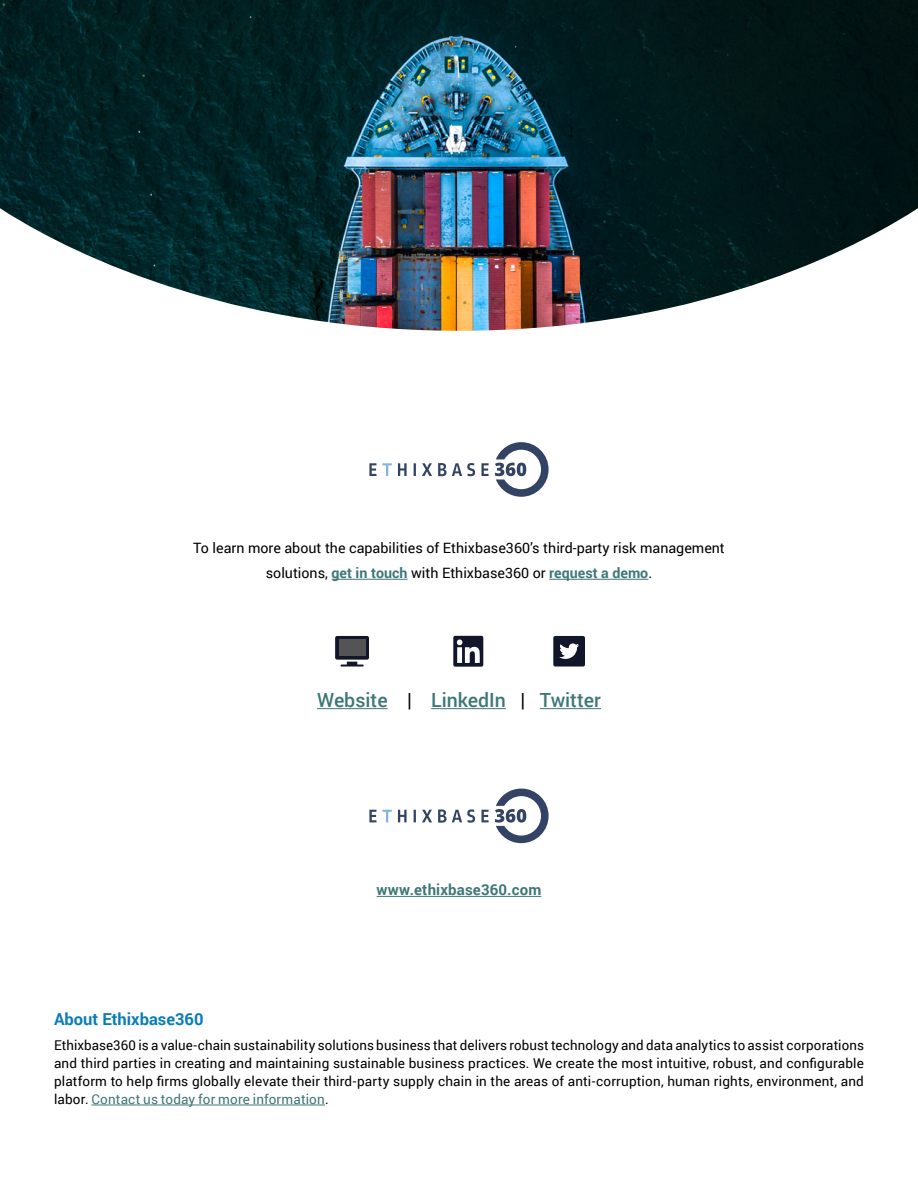
<style>
.page{position:relative;width:918px;height:1188px;background:#fff}
.page>*{position:absolute;margin:0;border:0;box-sizing:border-box;transform-origin:0 0}
.t1{font:500 19.5px "Roboto";color:#3e7778}
.t2{font:700 16.5px "Roboto";color:#097db8}
.t3{font:700 15px "Roboto";letter-spacing:.01em;color:#3e7778}
.t4{font:14.25px/25.5px "Roboto";color:#000;text-align:center}
.t5{font:13.5px/18px "Roboto";letter-spacing:.01em;color:#000;text-align:justify}
.s1{font-weight:700;color:#3e7778}
.s2{font-weight:400;color:#000}
.s3{color:#3e7778}
</style>
<div class="page">
<hr style="left:91px;top:1105px;width:234px;height:1px;background:#3e7778">
<img style="left:0;top:0;width:918px;height:331px">
<hr style="left:377px;top:896px;width:164px;height:1px;background:#3e7778">
<hr style="left:332px;top:579px;width:76px;height:1px;background:#3e7778">
<hr style="left:549px;top:579px;width:99px;height:1px;background:#3e7778">
<hr style="left:317px;top:708px;width:71px;height:1px;background:#3e7778">
<hr style="left:431px;top:708px;width:75px;height:1px;background:#3e7778">
<hr style="left:540px;top:708px;width:61px;height:1px;background:#3e7778">
<div style="left:335px;top:636px;width:34px;height:24px;background:#12162b;border-radius:2px"></div>
<hr style="left:341px;top:665px;width:23px;height:2px;background:#12162b">
<div style="left:339px;top:639px;width:27px;height:17px;background:#545454"></div>
<svg style="left:553px;top:636px;width:32px;height:31px"></svg>
<svg style="left:453px;top:636px;width:30px;height:31px"></svg>
<svg style="left:369px;top:810px;width:23px;height:12px"></svg>
<svg style="left:398px;top:810px;width:9px;height:12px"></svg>
<svg style="left:414px;top:810px;width:2px;height:12px"></svg>
<svg style="left:422px;top:810px;width:10px;height:12px"></svg>
<svg style="left:438px;top:809px;width:37px;height:14px"></svg>
<svg style="left:482px;top:810px;width:7px;height:12px"></svg>
<svg style="left:495px;top:789px;width:54px;height:54px"></svg>
<svg style="left:369px;top:463px;width:23px;height:13px"></svg>
<svg style="left:398px;top:463px;width:9px;height:13px"></svg>
<svg style="left:414px;top:463px;width:2px;height:13px"></svg>
<svg style="left:422px;top:463px;width:10px;height:13px"></svg>
<svg style="left:438px;top:463px;width:37px;height:13px"></svg>
<svg style="left:482px;top:463px;width:7px;height:13px"></svg>
<svg style="left:495px;top:442px;width:54px;height:55px"></svg>
<p class="t4" style="left:193px;top:534px;width:533px">To learn more about the capabilities of Ethixbase360’s third-party risk management solutions, <span class="s1">get in touch</span> with Ethixbase360 or <span class="s1">request a demo</span>.</p>
<h1 class="t1" style="left:317px;top:687px;width:285px">Website <span class="s2">|</span> LinkedIn <span class="s2">|</span> Twitter</h1>
<p class="t3" style="left:377px;top:879px;width:166px">www.ethixbase360.com</p>
<p class="t2" style="left:54px;top:1008px;width:151px">About Ethixbase360</p>
<p class="t5" style="left:54px;top:1036px;width:811px">Ethixbase360 is a value-chain sustainability solutions business that delivers robust technology and data analytics to assist corporations and third parties in creating and maintaining sustainable business practices. We create the most intuitive, robust, and configurable platform to help firms globally elevate their third-party supply chain in the areas of anti-corruption, human rights, environment, and labor. <span class="s3">Contact us today for more information</span>.</p>
</div>
